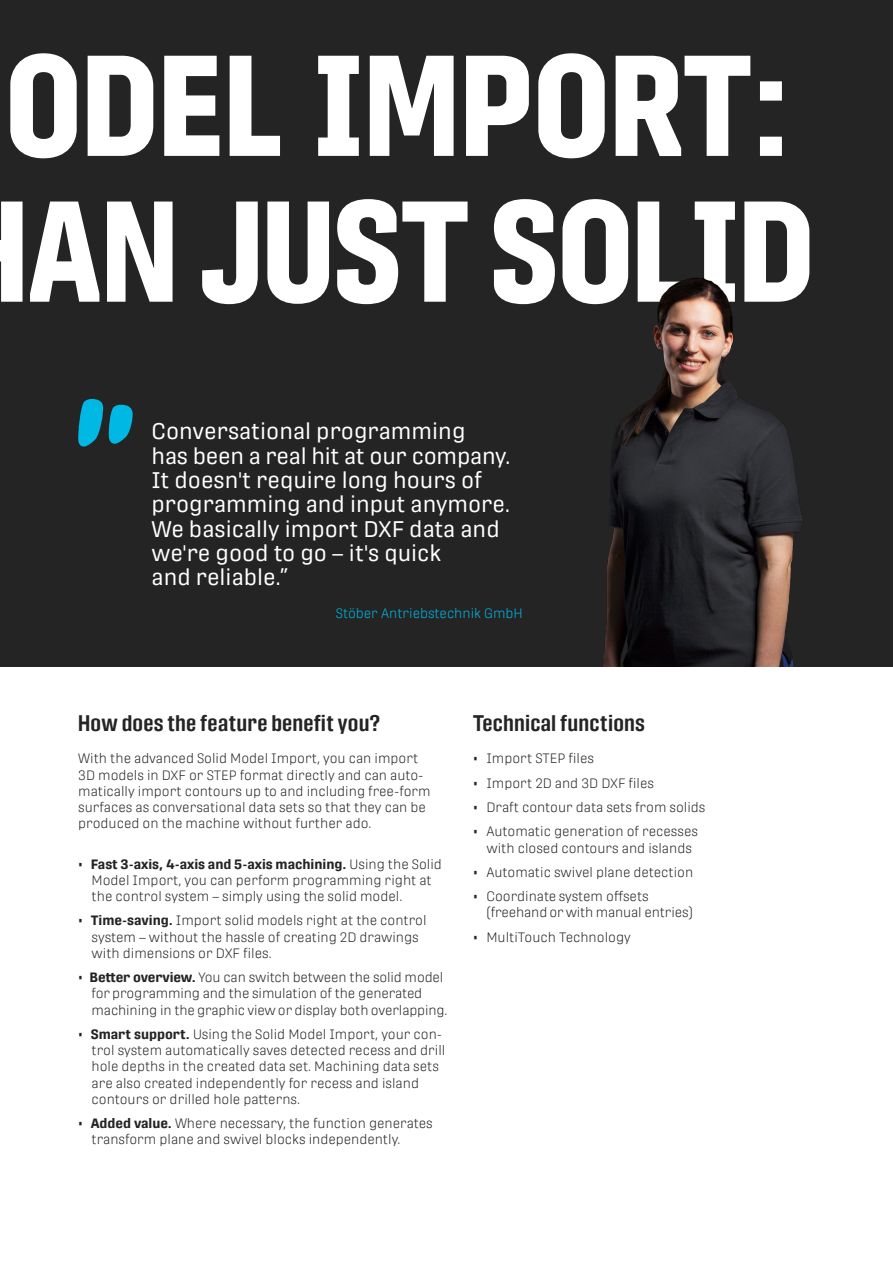
<style>
.page{position:relative;width:893px;height:1263px;background:#fff}
.page>*{position:absolute;margin:0;border:0;box-sizing:border-box;transform-origin:0 0}
.t1{font:700 142.5px/145.8px "Protipo Compact";letter-spacing:.01em;color:#fff;scale:.95 1}
.SB_2___Protipo_Light{font:22.5px/24.3px "Protipo";color:#fff}
.SB_1___Propito_Compa{font:600 22.5px "Protipo Compact";letter-spacing:.01em;color:#242424}
.COPY___Protipo_Light{font:300 13.5px/16.2px "Protipo";color:#242424}
.COPY___Protipo_Light-2{font:300 13.5px "Protipo";color:#00b8e4}
.s1{font-family:"Protipo Compact";font-weight:600}
.s2{font-weight:700}
</style>
<div class="page">
<div style="left:0;top:0;width:893px;height:666px;background:#242424"></div>
<img style="left:603px;top:278px;width:200px;height:388px">
<svg style="left:78px;top:399px;width:55px;height:48px"></svg>
<h1 class="t1" style="left:7px;top:33px;width:851px">ODEL IMPORT:<br>AN JUST SOLID</h1>
<p class="SB_2___Protipo_Light" style="left:152px;top:419px;width:360px">Conversational programming<br>has been a real hit at our company.<br>It doesn't require long hours of programming and input anymore.<br>We basically import DXF data and we're good to go – it's quick<br>and reliable.”</p>
<p class="COPY___Protipo_Light-2" style="left:336px;top:605px;width:189px">Stöber Antriebstechnik GmbH</p>
<p class="SB_1___Propito_Compa" style="left:78px;top:710px;width:304px">How does the feature benefit you?</p>
<p class="COPY___Protipo_Light" style="left:78px;top:751px;width:354px">With the advanced Solid Model Import, you can import 3D models in DXF or STEP format directly and can auto&shy;matically import contours up to and including free-form surfaces as conversational data sets so that they can be produced on the machine without further ado.</p>
<p class="COPY___Protipo_Light" style="left:92px;top:856px;width:352px;text-indent:-13px"><span class="s1">•</span> <span class="s2">Fast 3-axis, 4-axis and 5-axis machining.</span> Using the Solid<br>Model Import, you can perform programming right at the control system – simply using the solid model.</p>
<p class="COPY___Protipo_Light" style="left:92px;top:913px;width:336px;text-indent:-13px"><span class="s1">•</span> <span class="s2">Time-saving.</span> Import solid models right at the control system – without the hassle of creating 2D drawings with dimensions or DXF files.</p>
<p class="COPY___Protipo_Light" style="left:92px;top:969px;width:357px;text-indent:-13px"><span class="s1">•</span> <span class="s2">Better overview.</span> You can switch between the solid model for programming and the simulation of the generated machining in the graphic view or display both overlapping.</p>
<p class="COPY___Protipo_Light" style="left:92px;top:1026px;width:355px;text-indent:-13px"><span class="s1">•</span> <span class="s2">Smart support.</span> Using the Solid Model Import, your con&shy;trol system automatically saves detected recess and drill hole depths in the created data set. Machining data sets are also created independently for recess and island contours or drilled hole patterns.</p>
<p class="COPY___Protipo_Light" style="left:92px;top:1115px;width:343px;text-indent:-13px"><span class="s1">•</span> <span class="s2">Added value.</span> Where necessary, the function generates transform plane and swivel blocks independently.</p>
<p class="SB_1___Propito_Compa" style="left:473px;top:710px;width:174px">Technical functions</p>
<p class="COPY___Protipo_Light" style="left:473px;top:751px;width:122px"><span class="s1">•</span> Import STEP files</p>
<p class="COPY___Protipo_Light" style="left:473px;top:775px;width:183px"><span class="s1">•</span> Import 2D and 3D DXF files</p>
<p class="COPY___Protipo_Light" style="left:473px;top:799px;width:234px"><span class="s1">•</span> Draft contour data sets from solids</p>
<p class="COPY___Protipo_Light" style="left:473px;top:823px;width:226px;text-align:center"><span class="s1">•</span> Automatic generation of recesses with closed contours and islands</p>
<p class="COPY___Protipo_Light" style="left:473px;top:864px;width:222px"><span class="s1">•</span> Automatic swivel plane detection</p>
<p class="COPY___Protipo_Light" style="left:486px;top:888px;width:208px;text-indent:-13px"><span class="s1">•</span> Coordinate system offsets (freehand or with manual entries)</p>
<p class="COPY___Protipo_Light" style="left:473px;top:929px;width:159px"><span class="s1">•</span> MultiTouch Technology</p>
</div>
